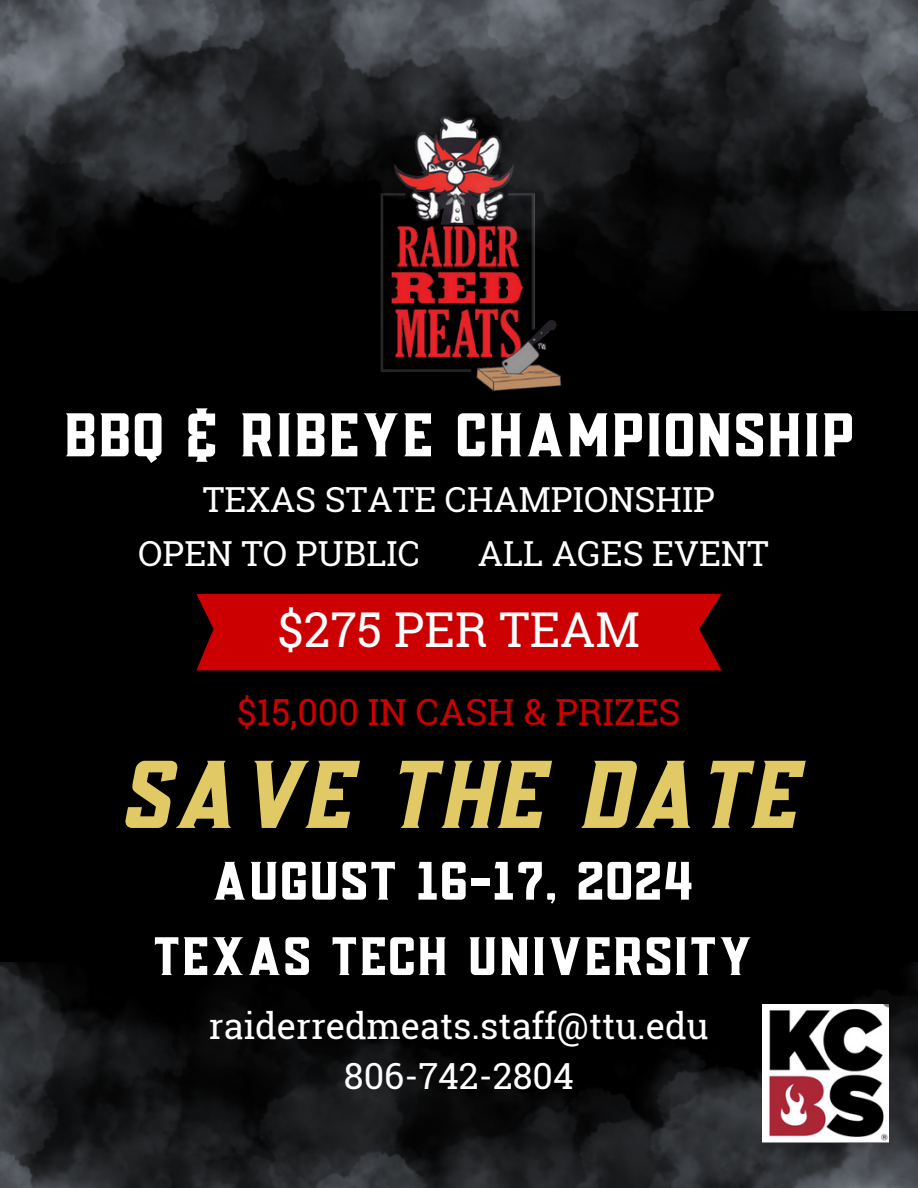
<style>
.page{position:relative;width:918px;height:1188px;background:#000}
.page>*{position:absolute;margin:0;border:0;box-sizing:border-box;transform-origin:0 0}
.t1{font:italic 96px "Posey";color:#e1ca65}
.t2{font:61.5px "Posey";color:#fff}
.t3{font:54px/75.3px "Posey";color:#fff;text-align:center}
.t4{font:48px "Roboto Slab";color:#fff}
.t5{font:36px "Roboto Slab";color:#fff}
.t6{font:36px "Roboto Slab";color:#c00}
.t7{font:34.5px "Roboto Slab";color:#fff}
</style>
<div class="page">
<img style="left:380px;top:310px;width:182px;height:81px">
<img style="left:0;top:962px;width:918px;height:226px">
<img style="left:0;top:0;width:918px;height:310px">
<div style="left:196px;top:594px;width:526px;height:76px;background:#c00"></div>
<img style="left:762px;top:1004px;width:126px;height:139px">
<h5 class="t2" style="left:63px;top:410px;width:794px">BBQ &amp; RIBEYE CHAMPIONSHIP</h5>
<h5 class="t7" style="left:203px;top:475px;width:514px">TEXAS STATE CHAMPIONSHIP</h5>
<h5 class="t7" style="left:138px;top:530px;width:283px">OPEN TO PUBLIC</h5>
<p class="t7" style="left:478px;top:530px;width:292px">ALL AGES EVENT</p>
<h4 class="t4" style="left:278px;top:597px;width:364px">$275 PER TEAM</h4>
<h5 class="t6" style="left:237px;top:688px;width:445px">$15,000 IN CASH &amp; PRIZES</h5>
<h1 class="t1" style="left:120px;top:756px;width:680px">SAVE THE DATE</h1>
<h3 class="t3" style="left:152px;top:849px;width:603px">AUGUST 16-17, 2024<br>TEXAS TECH UNIVERSITY</h3>
<p class="t5" style="left:209px;top:1001px;width:501px">raiderredmeats.staff@ttu.edu</p>
<p class="t5" style="left:344px;top:1051px;width:232px">806-742-2804</p>
</div>
